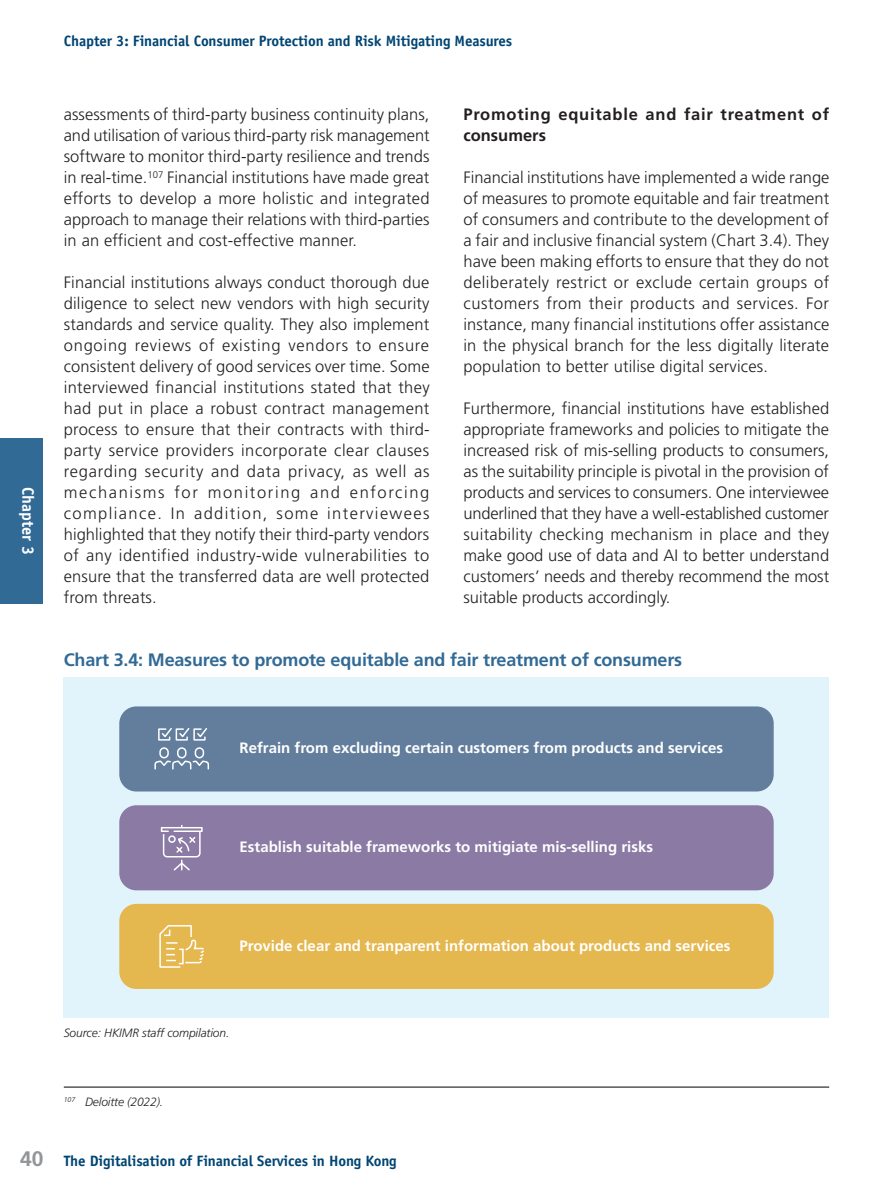
<style>
.page{position:relative;width:893px;height:1191px;background:#fff}
.page>*{position:absolute;margin:0;border:0;box-sizing:border-box;transform-origin:0 0}
.t1{font:700 18px "Frutiger LT Std";letter-spacing:-.01em;color:#326a96}
.t2{font:300 16.5px/21px "Frutiger LT Std";letter-spacing:.01em;color:#231f20;text-align:justify}
.t3{font:700 16.5px/21px "Frutiger LT Std";letter-spacing:.045em;color:#231f20}
.t4{font:700 16.5px "Officina Sans Std";color:#fff}
.t5{font:700 15px "Frutiger LT Std";color:#fff}
.t6{font:700 15px "Officina Sans Std";letter-spacing:-.01em;color:#004573}
.t7{font:italic 300 12px "Frutiger LT Std";letter-spacing:-.01em;color:#231f20}
.s1{font-family:"Frutiger LT Std";font-size:21px;color:#939598}
</style>
<div class="page">
<div style="left:64px;top:677px;width:765px;height:340px;background:#e1f4fc"></div>
<div style="left:119px;top:706px;width:655px;height:85px;background:#627e9c;border-radius:17px"></div>
<div style="left:119px;top:805px;width:655px;height:85px;background:#8a7aa4;border-radius:17px"></div>
<div style="left:119px;top:904px;width:655px;height:85px;background:#e5b74f;border-radius:17px"></div>
<svg style="left:159px;top:925px;width:45px;height:43px"></svg>
<svg style="left:160px;top:825px;width:43px;height:46px"></svg>
<div style="left:177px;top:747px;width:10px;height:11px;border:2px solid #fff;border-radius:4px"></div>
<div style="left:159px;top:747px;width:10px;height:11px;border:2px solid #fff;border-radius:4px"></div>
<svg style="left:154px;top:760px;width:56px;height:10px"></svg>
<div style="left:195px;top:747px;width:9px;height:11px;border:2px solid #fff;border-radius:4px"></div>
<svg style="left:158px;top:728px;width:50px;height:13px"></svg>
<svg style="left:64px;top:1086px;width:21px;height:1px"></svg>
<hr style="left:85px;top:1086px;width:744px;height:1px;background:#000">
<div style="left:0;top:438px;width:43px;height:166px;background:#326a96"></div>
<p class="t4" style="left:39px;top:487px;width:70px;rotate:90deg">Chapter 3</p>
<p class="t6" style="left:64px;top:32px;width:450px">Chapter 3: Financial Consumer Protection and Risk Mitigating Measures</p>
<p class="t2" style="left:64px;top:104px;width:367px">assessments of third-party business continuity plans, and utilisation of various third-party risk management software to monitor third-party resilience and trends in real-time.<sup>107</sup> Financial institutions have made great efforts to develop a more holistic and integrated approach to manage their relations with third-parties in an efficient and cost-effective manner.</p>
<p class="t2" style="left:64px;top:272px;width:367px">Financial institutions always conduct thorough due diligence to select new vendors with high security standards and service quality. They also implement ongoing reviews of existing vendors to ensure consistent delivery of good services over time. Some interviewed financial institutions stated that they had put in place a robust contract management process to ensure that their contracts with third&shy;party service providers incorporate clear clauses regarding security and data privacy, as well as mechanisms for monitoring and enforcing compliance. In addition, some interviewees highlighted that they notify their third-party vendors of any identified industry-wide vulnerabilities to ensure that the transferred data are well protected from threats.</p>
<p class="t3" style="left:463px;top:104px;width:367px">Promoting equitable and fair treatment of consumers</p>
<p class="t2" style="left:463px;top:167px;width:367px">Financial institutions have implemented a wide range of measures to promote equitable and fair treatment of consumers and contribute to the development of a fair and inclusive financial system (Chart 3.4). They have been making efforts to ensure that they do not deliberately restrict or exclude certain groups of customers from their products and services. For instance, many financial institutions offer assistance in the physical branch for the less digitally literate population to better utilise digital services.</p>
<p class="t2" style="left:463px;top:398px;width:367px">Furthermore, financial institutions have established appropriate frameworks and policies to mitigate the increased risk of mis-selling products to consumers, as the suitability principle is pivotal in the provision of products and services to consumers. One interviewee underlined that they have a well-established customer suitability checking mechanism in place and they make good use of data and AI to better understand customers’ needs and thereby recommend the most suitable products accordingly.</p>
<p class="t1" style="left:64px;top:649px;width:620px">Chart 3.4: Measures to promote equitable and fair treatment of consumers</p>
<p class="t5" style="left:240px;top:739px;width:485px">Refrain from excluding certain customers from products and services</p>
<p class="t5" style="left:240px;top:837px;width:415px">Establish suitable frameworks to mitigiate mis-selling risks</p>
<p class="t5" style="left:240px;top:936px;width:492px">Provide clear and tranparent information about products and services</p>
<p class="t7" style="left:64px;top:1026px;width:167px">Source: HKIMR staff compilation.</p>
<p class="t7" style="left:64px;top:1095px;width:101px"><sup>107</sup> Deloitte (2022).</p>
<p class="t6" style="left:20px;top:1151px;width:378px"><span class="s1">40</span> The Digitalisation of Financial Services in Hong Kong</p>
</div>
